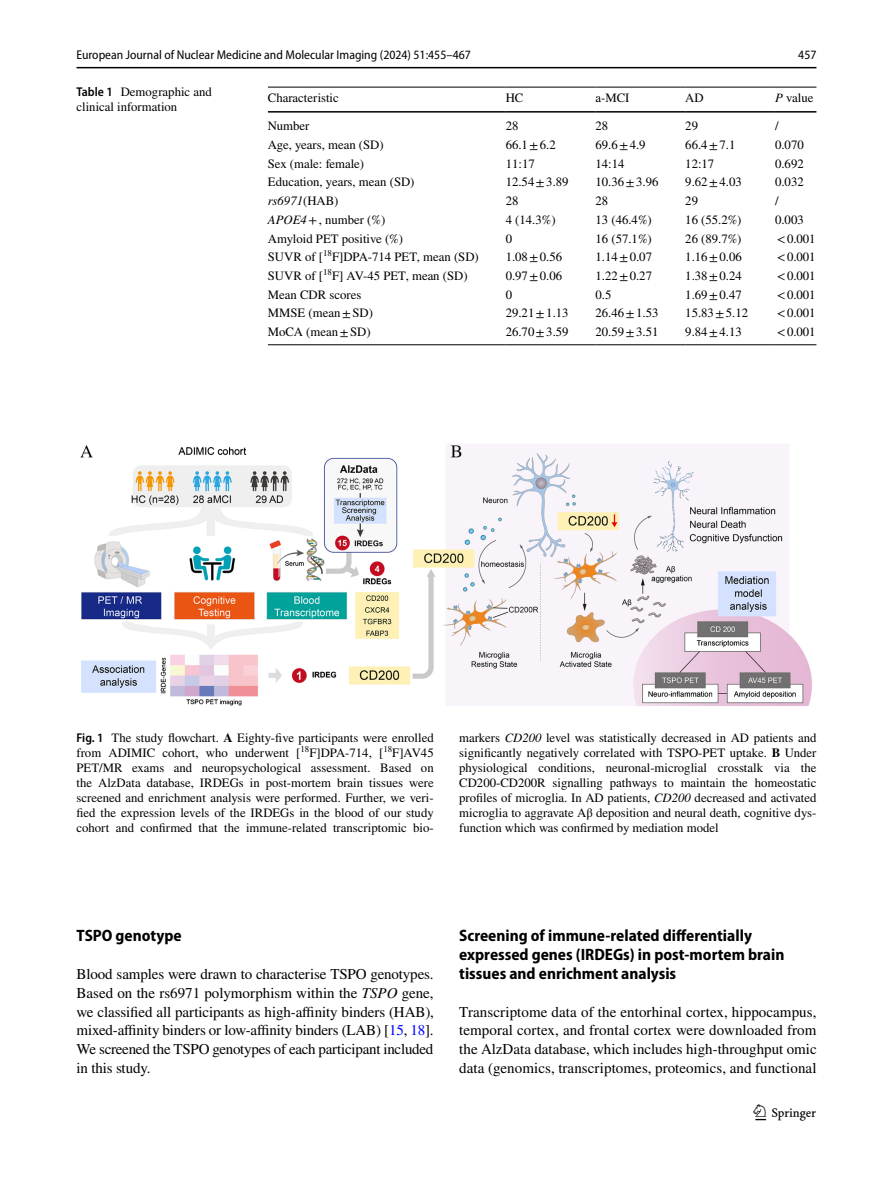
<style>
.page{position:relative;width:893px;height:1187px;background:#fff}
.page>*{position:absolute;margin:0;border:0;box-sizing:border-box;transform-origin:0 0}
.t1{font:22.5px "Springnew Regular 3";color:#000}
.t2{font:700 semi-condensed 16.5px/18.8px "Myriad Pro";color:#000}
.t3{font:15px/18.8px "STIX";color:#000;text-align:justify}
.t4{font:12.75px/15px "STIX";color:#000;text-align:justify}
.t5{font:semi-condensed 12.75px "Myriad Pro";color:#000}
.t6{font:italic 12.75px "STIX";color:#000}
.s1{font-family:"Myriad Pro";font-weight:600;font-stretch:semi-condensed}
.s2{font-style:italic}
.s3{font-style:normal}
.s4{font-weight:700}
.s5{color:#00f}
</style>
<div class="page">
<hr style="left:77px;top:67px;width:739px;height:1px;background:#000">
<hr style="left:268px;top:87px;width:238px;height:1px;background:#000">
<hr style="left:268px;top:111px;width:238px;height:2px;background:#000">
<hr style="left:506px;top:87px;width:89px;height:1px;background:#000">
<hr style="left:506px;top:111px;width:89px;height:2px;background:#000">
<hr style="left:595px;top:87px;width:90px;height:1px;background:#000">
<hr style="left:595px;top:111px;width:90px;height:2px;background:#000">
<hr style="left:685px;top:87px;width:90px;height:1px;background:#000">
<hr style="left:685px;top:111px;width:90px;height:2px;background:#000">
<hr style="left:775px;top:87px;width:41px;height:1px;background:#000">
<hr style="left:775px;top:111px;width:41px;height:2px;background:#000">
<hr style="left:268px;top:344px;width:238px;height:1px;background:#000">
<hr style="left:506px;top:344px;width:89px;height:1px;background:#000">
<hr style="left:595px;top:344px;width:90px;height:1px;background:#000">
<hr style="left:685px;top:344px;width:90px;height:1px;background:#000">
<hr style="left:775px;top:344px;width:41px;height:1px;background:#000">
<img style="left:81px;top:444px;width:731px;height:262px">
<p class="t5" style="left:77px;top:48px;width:396px">European Journal of Nuclear Medicine and Molecular Imaging (2024) 51:455–467</p>
<p class="t5" style="left:798px;top:48px;width:20px">457</p>
<p class="t4" style="left:77px;top:85px;width:137px"><span class="s1">Table 1</span> Demographic and clinical information</p>
<p class="t4" style="left:268px;top:91px;width:72px">Characteristic</p>
<p class="t4" style="left:506px;top:91px;width:19px">HC</p>
<p class="t4" style="left:595px;top:91px;width:35px">a-MCI</p>
<p class="t4" style="left:685px;top:91px;width:20px">AD</p>
<p class="t4" style="left:775px;top:91px;width:40px"><span class="s2">P</span> value</p>
<p class="t4" style="left:268px;top:119px;width:43px">Number</p>
<p class="t4" style="left:506px;top:119px;width:14px">28</p>
<p class="t4" style="left:595px;top:119px;width:14px">28</p>
<p class="t4" style="left:685px;top:119px;width:14px">29</p>
<p class="t4" style="left:775px;top:119px;width:5px">/</p>
<p class="t4" style="left:268px;top:138px;width:117px">Age, years, mean (SD)</p>
<p class="t4" style="left:506px;top:138px;width:52px">66.1±6.2</p>
<p class="t4" style="left:595px;top:138px;width:52px">69.6±4.9</p>
<p class="t4" style="left:685px;top:138px;width:52px">66.4±7.1</p>
<p class="t4" style="left:775px;top:138px;width:30px">0.070</p>
<p class="t4" style="left:268px;top:157px;width:98px">Sex (male: female)</p>
<p class="t4" style="left:506px;top:157px;width:31px">11:17</p>
<p class="t4" style="left:595px;top:157px;width:31px">14:14</p>
<p class="t4" style="left:685px;top:157px;width:31px">12:17</p>
<p class="t4" style="left:775px;top:157px;width:30px">0.692</p>
<p class="t4" style="left:268px;top:175px;width:148px">Education, years, mean (SD)</p>
<p class="t4" style="left:506px;top:175px;width:64px">12.54±3.89</p>
<p class="t4" style="left:595px;top:175px;width:64px">10.36±3.96</p>
<p class="t4" style="left:685px;top:175px;width:58px">9.62±4.03</p>
<p class="t4" style="left:775px;top:175px;width:30px">0.032</p>
<p class="t6" style="left:268px;top:192px;width:72px">rs6971<span class="s3">(HAB)</span></p>
<p class="t4" style="left:506px;top:194px;width:14px">28</p>
<p class="t4" style="left:595px;top:194px;width:14px">28</p>
<p class="t4" style="left:685px;top:194px;width:14px">29</p>
<p class="t4" style="left:775px;top:194px;width:5px">/</p>
<p class="t4" style="left:268px;top:213px;width:119px"><span class="s2">APOE4</span>+, number (%)</p>
<p class="t4" style="left:506px;top:213px;width:51px">4 (14.3%)</p>
<p class="t4" style="left:595px;top:213px;width:58px">13 (46.4%)</p>
<p class="t4" style="left:685px;top:213px;width:58px">16 (55.2%)</p>
<p class="t4" style="left:775px;top:213px;width:30px">0.003</p>
<p class="t4" style="left:268px;top:231px;width:137px">Amyloid PET positive (%)</p>
<p class="t4" style="left:506px;top:231px;width:8px">0</p>
<p class="t4" style="left:595px;top:231px;width:58px">16 (57.1%)</p>
<p class="t4" style="left:685px;top:231px;width:58px">26 (89.7%)</p>
<p class="t4" style="left:777px;top:231px;width:41px">&lt;0.001</p>
<p class="t4" style="left:268px;top:250px;width:212px">SUVR of [<sup>18</sup>F]DPA-714 PET, mean (SD)</p>
<p class="t4" style="left:506px;top:250px;width:58px">1.08±0.56</p>
<p class="t4" style="left:595px;top:250px;width:58px">1.14±0.07</p>
<p class="t4" style="left:685px;top:250px;width:58px">1.16±0.06</p>
<p class="t4" style="left:777px;top:250px;width:41px">&lt;0.001</p>
<p class="t4" style="left:268px;top:269px;width:201px">SUVR of [<sup>18</sup>F] AV-45 PET, mean (SD)</p>
<p class="t4" style="left:506px;top:269px;width:58px">0.97±0.06</p>
<p class="t4" style="left:595px;top:269px;width:58px">1.22±0.27</p>
<p class="t4" style="left:685px;top:269px;width:58px">1.38±0.24</p>
<p class="t4" style="left:777px;top:269px;width:41px">&lt;0.001</p>
<p class="t4" style="left:268px;top:288px;width:95px">Mean CDR scores</p>
<p class="t4" style="left:506px;top:288px;width:8px">0</p>
<p class="t4" style="left:595px;top:288px;width:17px">0.5</p>
<p class="t4" style="left:685px;top:288px;width:58px">1.69±0.47</p>
<p class="t4" style="left:777px;top:288px;width:41px">&lt;0.001</p>
<p class="t4" style="left:268px;top:306px;width:107px">MMSE (mean±SD)</p>
<p class="t4" style="left:506px;top:306px;width:64px">29.21±1.13</p>
<p class="t4" style="left:595px;top:306px;width:64px">26.46±1.53</p>
<p class="t4" style="left:685px;top:306px;width:64px">15.83±5.12</p>
<p class="t4" style="left:777px;top:306px;width:41px">&lt;0.001</p>
<p class="t4" style="left:268px;top:325px;width:104px">MoCA (mean±SD)</p>
<p class="t4" style="left:506px;top:325px;width:64px">26.70±3.59</p>
<p class="t4" style="left:595px;top:325px;width:64px">20.59±3.51</p>
<p class="t4" style="left:685px;top:325px;width:58px">9.84±4.13</p>
<p class="t4" style="left:777px;top:325px;width:41px">&lt;0.001</p>
<p class="t4" style="left:77px;top:730px;width:359px"><span class="s1">Fig. 1</span> The study flowchart. <span class="s4">A</span> Eighty-five participants were enrolled from ADIMIC cohort, who underwent [<sup>18</sup>F]DPA-714, [<sup>18</sup>F]AV45<br>PET/MR exams and neuropsychological assessment. Based on the AlzData database, IRDEGs in post-mortem brain tissues were screened and enrichment analysis were performed. Further, we veri&shy;fied the expression levels of the IRDEGs in the blood of our study cohort and confirmed that the immune-related transcriptomic bio-</p>
<p class="t4" style="left:459px;top:730px;width:359px">markers <span class="s2">CD200</span> level was statistically decreased in AD patients and significantly negatively correlated with TSPO-PET uptake. <span class="s4">B</span> Under physiological conditions, neuronal-microglial crosstalk via the CD200-CD200R signalling pathways to maintain the homeostatic profiles of microglia. In AD patients, <span class="s2">CD200</span> decreased and activated microglia to aggravate Aβ deposition and neural death, cognitive dys&shy;function which was confirmed by mediation model</p>
<p class="t2" style="left:77px;top:926px;width:107px">TSPO genotype</p>
<p class="t3" style="left:77px;top:965px;width:359px">Blood samples were drawn to characterise TSPO genotypes.<br>Based on the rs6971 polymorphism within the <span class="s2">TSPO</span> gene, we classified all participants as high-affinity binders (HAB), mixed-affinity binders or low-affinity binders (LAB) [<span class="s5">15</span>, <span class="s5">18</span>].<br>We screened the TSPO genotypes of each participant included in this study.</p>
<p class="t2" style="left:459px;top:926px;width:327px">Screening of immune‑related differentially expressed genes (IRDEGs) in post‑mortem brain tissues and enrichment analysis</p>
<p class="t3" style="left:459px;top:1003px;width:359px">Transcriptome data of the entorhinal cortex, hippocampus, temporal cortex, and frontal cortex were downloaded from the AlzData database, which includes high-throughput omic data (genomics, transcriptomes, proteomics, and functional</p>
<h1 class="t1" style="left:755px;top:1104px;width:62px">1 3</h1>
</div>
